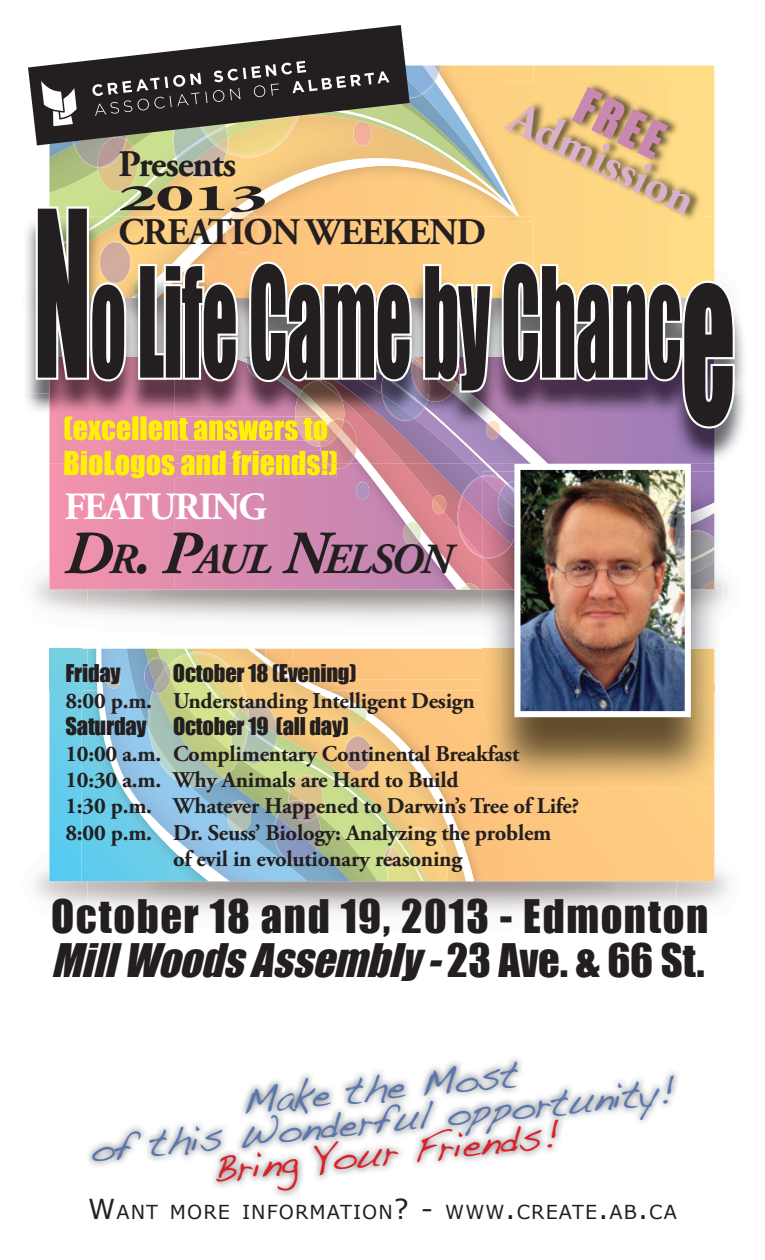
<style>
.page{position:relative;width:765px;height:1260px;background:#fff}
.page>*{position:absolute;margin:0;border:0;box-sizing:border-box;transform-origin:0 0}
.t1{font:141.12px "Impact";letter-spacing:-.01em;color:#231f20;scale:.5 1}
.t2{font:700 47.5px "Adobe Garamond Pro";color:#d9b1cc}
.t3{font:47.5px "Impact";color:#c888b0}
.t4{font:italic 700 42.88px "Adobe Garamond Pro";letter-spacing:-.05em;color:#231f20}
.t5{font:42.5px/43.8px "Impact";letter-spacing:.035em;color:#231f20}
.t6{font:38.75px/32.6px "Handwriting Dakota";color:#5b77ae;text-align:center}
.t7{font:38.75px "Handwriting Dakota";color:#dc2027}
.t8{font:700 38.5px "Adobe Garamond Pro";letter-spacing:-.045em;color:#fff}
.t9{font:700 37.5px/33.8px "Adobe Garamond Pro";letter-spacing:-.03em;color:#231f20}
.t10{font:30px "Impact";color:#fff101}
.t11{font:700 22.5px "Adobe Garamond Pro";letter-spacing:-.01em;color:#231f20}
.t12{font:22.5px "Impact";letter-spacing:-.01em;color:#231f20}
.t13{font:19.25px "MS Reference Sans Serif";letter-spacing:.055em;color:#231f20}
.s1{font-size:213.75px}
.s2{font-size:61.25px}
.s3{font-style:italic}
.s4{font-size:27.5px}
</style>
<div class="page">
<img style="left:88px;top:1058px;width:590px;height:139px">
<img style="left:35px;top:789px;width:694px;height:118px">
<img style="left:87px;top:881px;width:590px;height:33px">
<svg style="left:49px;top:690px;width:665px;height:191px;background:#ddc998"></svg>
<div style="left:49px;top:649px;width:47px;height:41px;background:#77cfe2"></div>
<svg style="left:49px;top:463px;width:126px;height:126px;background:#eb91ae"></svg>
<div style="left:65px;top:463px;width:110px;height:15px;background:#ea8fad"></div>
<img style="left:474px;top:679px;width:9px;height:6px">
<img style="left:82px;top:690px;width:14px;height:191px">
<img style="left:87px;top:649px;width:9px;height:30px">
<svg style="left:96px;top:649px;width:378px;height:232px;background:#adccc1"></svg>
<svg style="left:184px;top:842px;width:203px;height:39px;background:#a0c6c8"></svg>
<svg style="left:192px;top:649px;width:264px;height:200px;background:#f0c98d"></svg>
<img style="left:101px;top:649px;width:41px;height:156px">
<img style="left:145px;top:649px;width:129px;height:193px">
<img style="left:127px;top:649px;width:25px;height:79px">
<svg style="left:184px;top:649px;width:213px;height:190px;background:#d6c995"></svg>
<img style="left:384px;top:847px;width:3px;height:18px">
<img style="left:289px;top:775px;width:34px;height:39px">
<img style="left:289px;top:793px;width:29px;height:10px">
<img style="left:240px;top:748px;width:34px;height:16px">
<img style="left:387px;top:868px;width:9px;height:13px">
<img style="left:401px;top:828px;width:47px;height:53px">
<svg style="left:396px;top:834px;width:32px;height:47px"></svg>
<img style="left:387px;top:847px;width:12px;height:21px">
<img style="left:228px;top:818px;width:16px;height:14px">
<svg style="left:230px;top:802px;width:4px;height:4px"></svg>
<img style="left:265px;top:649px;width:28px;height:19px">
<img style="left:106px;top:670px;width:14px;height:19px">
<img style="left:168px;top:653px;width:19px;height:27px">
<img style="left:170px;top:680px;width:70px;height:98px">
<img style="left:148px;top:692px;width:76px;height:96px">
<img style="left:230px;top:748px;width:18px;height:10px">
<svg style="left:187px;top:653px;width:95px;height:95px;background:#dbd190"></svg>
<img style="left:234px;top:708px;width:4px;height:6px">
<img style="left:238px;top:702px;width:11px;height:12px">
<img style="left:233px;top:714px;width:16px;height:16px">
<svg style="left:350px;top:703px;width:16px;height:6px"></svg>
<img style="left:349px;top:709px;width:17px;height:17px">
<img style="left:276px;top:803px;width:45px;height:46px">
<img style="left:274px;top:817px;width:43px;height:46px">
<img style="left:289px;top:800px;width:28px;height:21px">
<svg style="left:165px;top:658px;width:3px;height:7px"></svg>
<img style="left:148px;top:658px;width:17px;height:11px">
<img style="left:144px;top:663px;width:11px;height:29px">
<img style="left:165px;top:665px;width:6px;height:15px">
<img style="left:155px;top:669px;width:15px;height:24px">
<svg style="left:152px;top:685px;width:6px;height:8px"></svg>
<img style="left:345px;top:737px;width:22px;height:34px">
<img style="left:175px;top:463px;width:162px;height:15px">
<img style="left:356px;top:482px;width:4px;height:17px">
<svg style="left:327px;top:463px;width:23px;height:6px"></svg>
<img style="left:27px;top:399px;width:148px;height:64px">
<img style="left:714px;top:399px;width:31px;height:64px">
<img style="left:26px;top:394px;width:718px;height:5px">
<img style="left:26px;top:223px;width:8px;height:171px">
<img style="left:530px;top:431px;width:184px;height:32px">
<img style="left:487px;top:431px;width:43px;height:32px">
<img style="left:354px;top:431px;width:133px;height:32px">
<img style="left:295px;top:440px;width:25px;height:7px">
<img style="left:486px;top:431px;width:13px;height:8px">
<img style="left:320px;top:447px;width:34px;height:16px">
<img style="left:338px;top:436px;width:19px;height:20px">
<img style="left:341px;top:431px;width:16px;height:16px">
<img style="left:320px;top:436px;width:18px;height:11px">
<img style="left:328px;top:431px;width:13px;height:5px">
<img style="left:65px;top:431px;width:230px;height:9px">
<img style="left:175px;top:431px;width:3px;height:9px">
<img style="left:295px;top:431px;width:25px;height:9px">
<img style="left:320px;top:431px;width:8px;height:9px">
<img style="left:160px;top:451px;width:161px;height:12px">
<img style="left:65px;top:451px;width:95px;height:12px">
<img style="left:321px;top:451px;width:16px;height:12px">
<svg style="left:28px;top:25px;width:377px;height:95px"></svg>
<img style="left:34px;top:61px;width:703px;height:370px">
<img style="left:691px;top:472px;width:24px;height:26px">
<img style="left:483px;top:649px;width:231px;height:139px">
<img style="left:691px;top:498px;width:32px;height:187px">
<img style="left:483px;top:589px;width:31px;height:60px">
<img style="left:502px;top:649px;width:12px;height:30px">
<svg style="left:360px;top:463px;width:197px;height:126px;background:#c98ca6"></svg>
<img style="left:691px;top:530px;width:23px;height:17px">
<img style="left:691px;top:564px;width:23px;height:25px">
<img style="left:691px;top:547px;width:23px;height:17px">
<img style="left:521px;top:471px;width:163px;height:239px">
<div style="left:514px;top:464px;width:177px;height:253px;border:6px solid #fff"></div>
<h2 class="t3" style="left:591px;top:77px;width:94px;rotate:26deg">FREE</h2>
<h2 class="t2" style="left:524px;top:90px;width:203px;rotate:26deg">Admission</h2>
<h3 class="t9" style="left:119px;top:148px;width:369px">Presents<br>2013<br>CREATION WEEKEND</h3>
<h1 class="t1" style="left:33px;top:235px;width:1406px"><span class="s1">N</span>o Life Came by Chanc<span class="s1">e</span></h1>
<h3 class="t10" style="left:63px;top:444px;width:276px">BioLogos and friends!)</h3>
<h3 class="t8" style="left:65px;top:485px;width:204px">FEATURING</h3>
<h3 class="t4" style="left:65px;top:535px;width:388px"><span class="s2">D</span>R<span class="s2">. P</span>AUL <span class="s2">N</span>ELSON</h3>
<p class="t12" style="left:66px;top:659px;width:57px">Friday</p>
<p class="t12" style="left:173px;top:659px;width:185px">October 18 (Evening)</p>
<p class="t11" style="left:66px;top:688px;width:411px">8:00 p.m. Understanding Intelligent Design</p>
<p class="t12" style="left:66px;top:712px;width:285px">Saturday October 19 (all day)</p>
<p class="t11" style="left:66px;top:741px;width:455px">10:00 a.m. Complimentary Continental Breakfast</p>
<p class="t11" style="left:66px;top:767px;width:394px">10:30 a.m. Why Animals are Hard to Build</p>
<p class="t11" style="left:66px;top:793px;width:515px">1:30 p.m. Whatever Happened to Darwin’s Tree of Life?</p>
<p class="t11" style="left:66px;top:819px;width:487px">8:00 p.m. Dr. Seuss’ Biology: Analyzing the problem</p>
<p class="t11" style="left:173px;top:846px;width:291px">of evil in evolutionary reasoning</p>
<h3 class="t5" style="left:51px;top:894px;width:659px">October 18 and 19, 2013 - Edmonton<br><span class="s3">MillWoodsAssembly-</span>2 3 A v e . &amp; 6 6 S t .</h3>
<h3 class="t6" style="left:85px;top:1102px;width:590px;rotate:-6deg">Make the Most<br>of this Wonderful opportunity!</h3>
<h3 class="t7" style="left:209px;top:1142px;width:351px;rotate:-6deg">Bring Your Friends!</h3>
<p class="t13" style="left:88px;top:1200px;width:590px"><span class="s4">W</span>ANT MORE INFORMATION<span class="s4">? -</span> WWW<span class="s4">.</span>CREATE<span class="s4">.</span>AB<span class="s4">.</span>CA</p>
</div>
